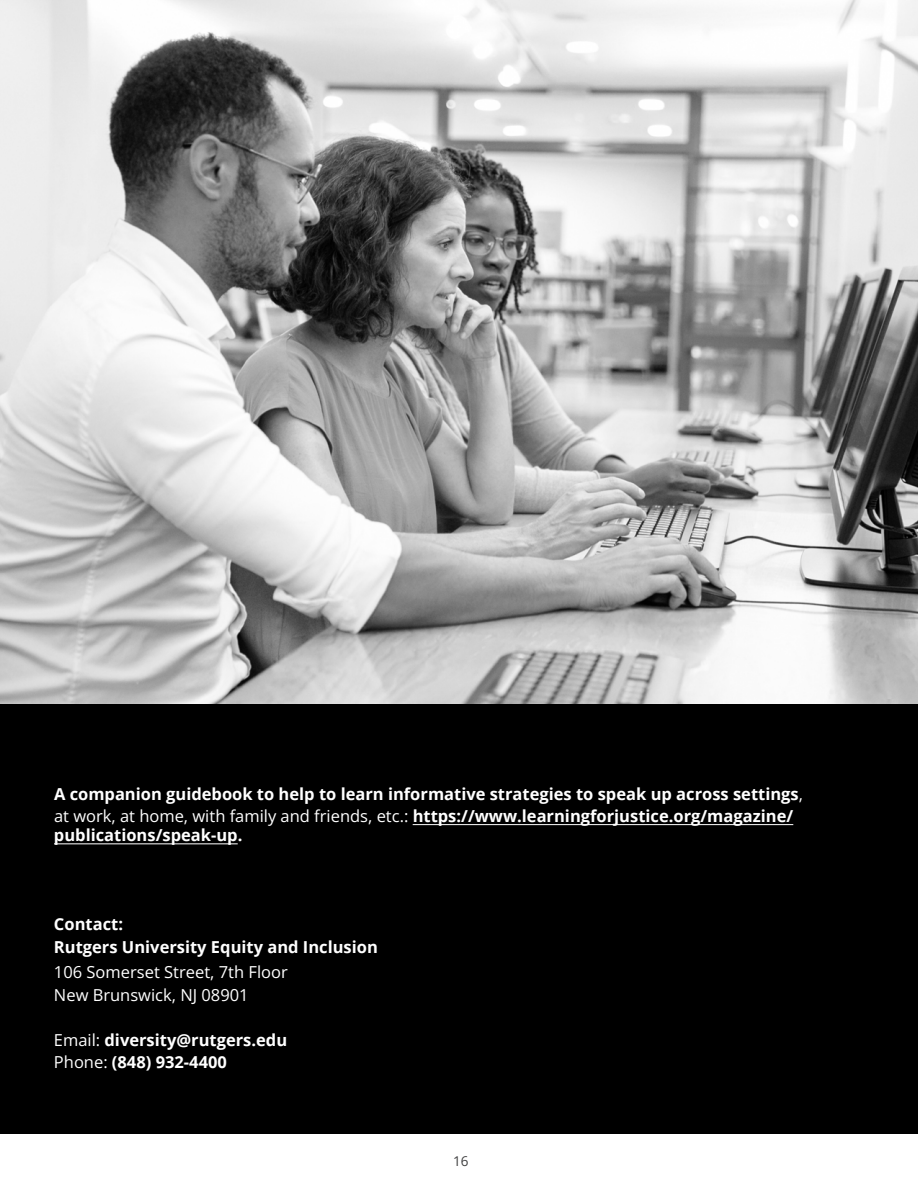
<style>
.page{position:relative;width:918px;height:1188px;background:#fff}
.page>*{position:absolute;margin:0;border:0;box-sizing:border-box;transform-origin:0 0}
.t1{font:700 16.5px/22px "Open Sans";color:#fff}
.t2{font:16.5px/22.6px "Open Sans";color:#fff}
.t3{font:13.5px "Open Sans";color:#3e3e3f}
.s1{font-weight:400}
</style>
<div class="page">
<div style="left:0;top:0;width:918px;height:1134px;background:#000"></div>
<img style="left:0;top:0;width:918px;height:703px">
<hr style="left:413px;top:824px;width:380px;height:1px;background:#fff">
<hr style="left:54px;top:843px;width:184px;height:1px;background:#fff">
<p class="t1" style="left:54px;top:782px;width:751px">A companion guidebook to help to learn informative strategies to speak up across settings<span class="s1">, at work, at home, with family and friends, etc.</span><span class="s1">:</span> https://www.learningforjustice.org/magazine/</p>
<p class="t1" style="left:54px;top:824px;width:190px">publications/speak-up.</p>
<p class="t1" style="left:54px;top:913px;width:325px;line-height:22.6px">Contact:<br>Rutgers University Equity and Inclusion</p>
<p class="t2" style="left:54px;top:960px;width:235px">106 Somerset Street, 7th Floor<br>New Brunswick, NJ 08901</p>
<p class="t1" style="left:54px;top:1028px;width:235px;line-height:22.5px"><span class="s1">Email:</span> diversity@rutgers.edu<br><span class="s1">Phone:</span> (848) 932-4400</p>
<p class="t3" style="left:453px;top:1152px;width:17px">16</p>
</div>
